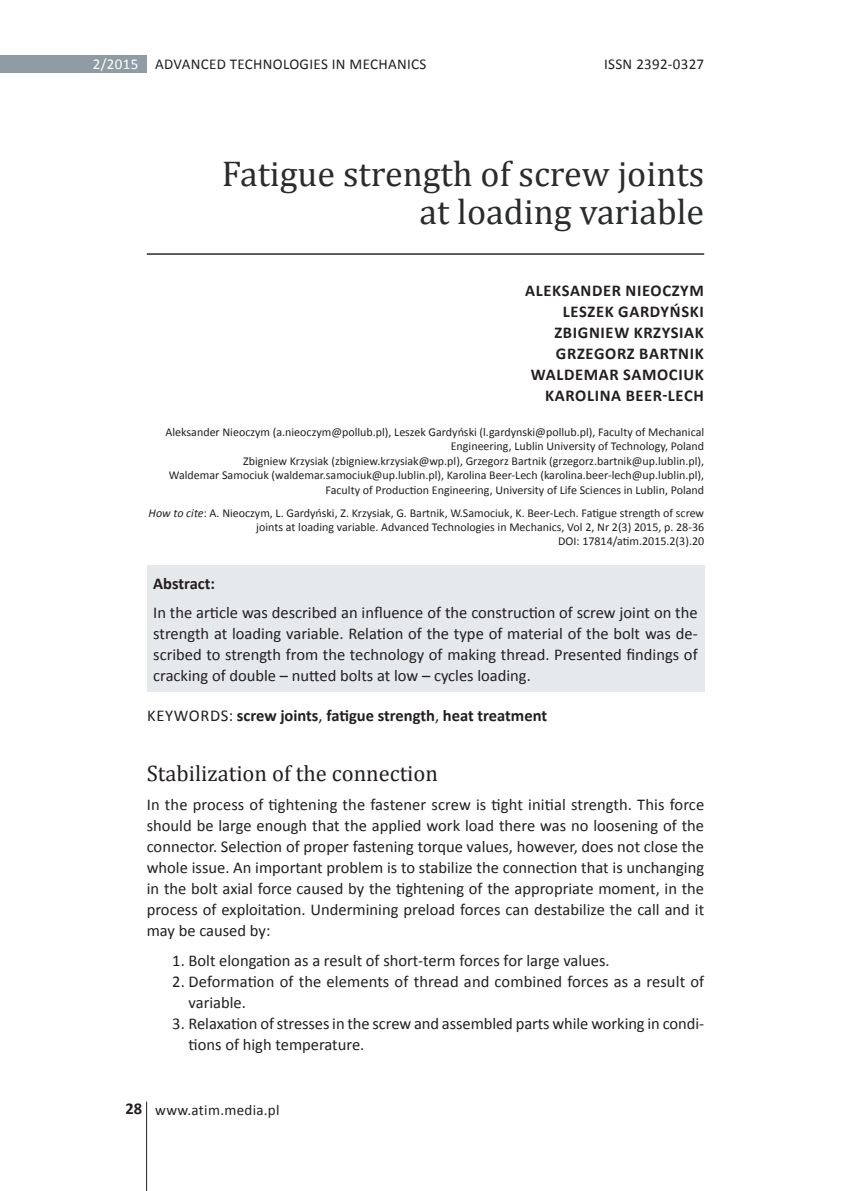
<style>
.page{position:relative;width:851px;height:1191px;background:#fff}
.page>*{position:absolute;margin:0;border:0;box-sizing:border-box;transform-origin:0 0}
.t1{font:36px/37.5px "Cambria";color:#2a2b2b;text-align:right}
.t2{font:22.5px "Cambria";color:#231f20}
.t3{font:16.5px/21px "Calibri";color:#231f20;text-align:justify}
.t4{font:700 16.5px/21px "Calibri";letter-spacing:.04em;color:#231f20;text-align:right}
.t5{font:700 16.5px "Calibri";color:#231f20}
.t6{font:15px "Calibri";letter-spacing:.02em;color:#231f20}
.t7{font:12px/14.4px "Calibri";color:#231f20;text-align:right}
.s1{color:#fff}
.s2{font-style:italic}
.s3{font-weight:400}
.s4{font-weight:700;font-size:16.5px}
</style>
<div class="page">
<div style="left:0;top:55px;width:147px;height:17px;background:#909ca4"></div>
<hr style="left:146px;top:1101px;width:1px;height:90px;background:#231f20">
<hr style="left:147px;top:253px;width:557px;height:2px;background:#2a2b2b">
<div style="left:147px;top:565px;width:557px;height:127px;background:#e6e9eb"></div>
<p class="t6" style="left:93px;top:54px;width:335px"><span class="s1">2/2015</span> ADVANCED TECHNOLOGIES IN MECHANICS</p>
<p class="t6" style="left:604px;top:54px;width:101px">ISSN 2392-0327</p>
<h1 class="t1" style="left:222px;top:155px;width:483px">Fatigue strength of screw joints at loading variable</h1>
<p class="t4" style="left:525px;top:279px;width:180px">ALEKSANDER NIEOCZYM</p>
<p class="t4" style="left:563px;top:300px;width:142px">LESZEK GARDYŃSKI</p>
<p class="t4" style="left:554px;top:321px;width:89px">ZBIGNIEW KRZYSI</p>
<p class="t4" style="left:531px;top:321px;width:174px">AK<br>GRZEGORZ BARTNIK<br>WA LDEMAR SAMOCIUK<br>KAROLINA BEER-LECH</p>
<p class="t7" style="left:165px;top:425px;width:540px">Aleksander Nieoczym (a.nieoczym@pollub.pl), Leszek Gardyński (l.gardynski@pollub.pl), Faculty of Mechanical Engineering, Lublin University of Technology, Poland<br>Zbigniew Krzysiak (zbigniew.krzysiak@wp.pl), Grzegorz Bartnik (grzegorz.bartnik@up.lublin.pl),<br>Waldemar Samociuk (waldemar.samociuk@up.lublin.pl), Karolina Beer-Lech (karolina.beer-lech@up.lublin.pl), Faculty of Production Engineering, University of Life Sciences in Lublin, Poland</p>
<p class="t7" style="left:149px;top:505px;width:557px"><span class="s2">How to cite</span>: A. Nieoczym, L. Gardyński, Z. Krzysiak, G. Bartnik, W.Samociuk, K. Beer-Lech. Fatigue strength of screw joints at loading variable. Advanced Technologies in Mechanics, Vol 2, Nr 2(3) 2015, p. 28-36<br>DOI: 17814/atim.2015.2(3).20</p>
<p class="t4" style="left:153px;top:572px;width:63px">ABSTRACT:</p>
<p class="t3" style="left:153px;top:602px;width:546px">In the article was described an influence of the construction of screw joint on the strength at loading variable. Relation of the type of material of the bolt was de&shy;scribed to strength from the technology of making thread. Presented findings of cracking of double – nutted bolts at low – cycles loading.</p>
<p class="t3" style="left:147px;top:705px;width:39px">Keywords</p>
<p class="t5" style="left:229px;top:705px;width:320px"><span class="s3">:</span> SCREW JOINTS<span class="s3">,</span> FATIGUE STRENGTH<span class="s3">,</span> HEAT TREATMENT</p>
<h2 class="t2" style="left:147px;top:759px;width:293px">Stabilization of the connection</h2>
<p class="t3" style="left:147px;top:794px;width:559px">In the process of tightening the fastener screw is tight initial strength. This force should be large enough that the applied work load there was no loosening of the connector. Selection of proper fastening torque values, however, does not close the whole issue. An important problem is to stabilize the connection that is unchanging in the bolt axial force caused by the tightening of the appropriate moment, in the process of exploitation. Undermining preload forces can destabilize the call and it may be caused by:</p>
<p class="t3" style="left:172px;top:949px;width:439px">1. Bolt elongation as a result of short-term forces for large values.</p>
<p class="t3" style="left:188px;top:971px;width:517px;text-indent:-16px">2. Deformation of the elements of thread and combined forces as a result of variable.</p>
<p class="t3" style="left:188px;top:1013px;width:517px;text-indent:-16px">3. Relaxation of stresses in the screw and assembled parts while working in condi&shy;tions of high temperature.</p>
<p class="t6" style="left:125px;top:1100px;width:156px"><span class="s4">28</span> www.atim.media.pl</p>
</div>
